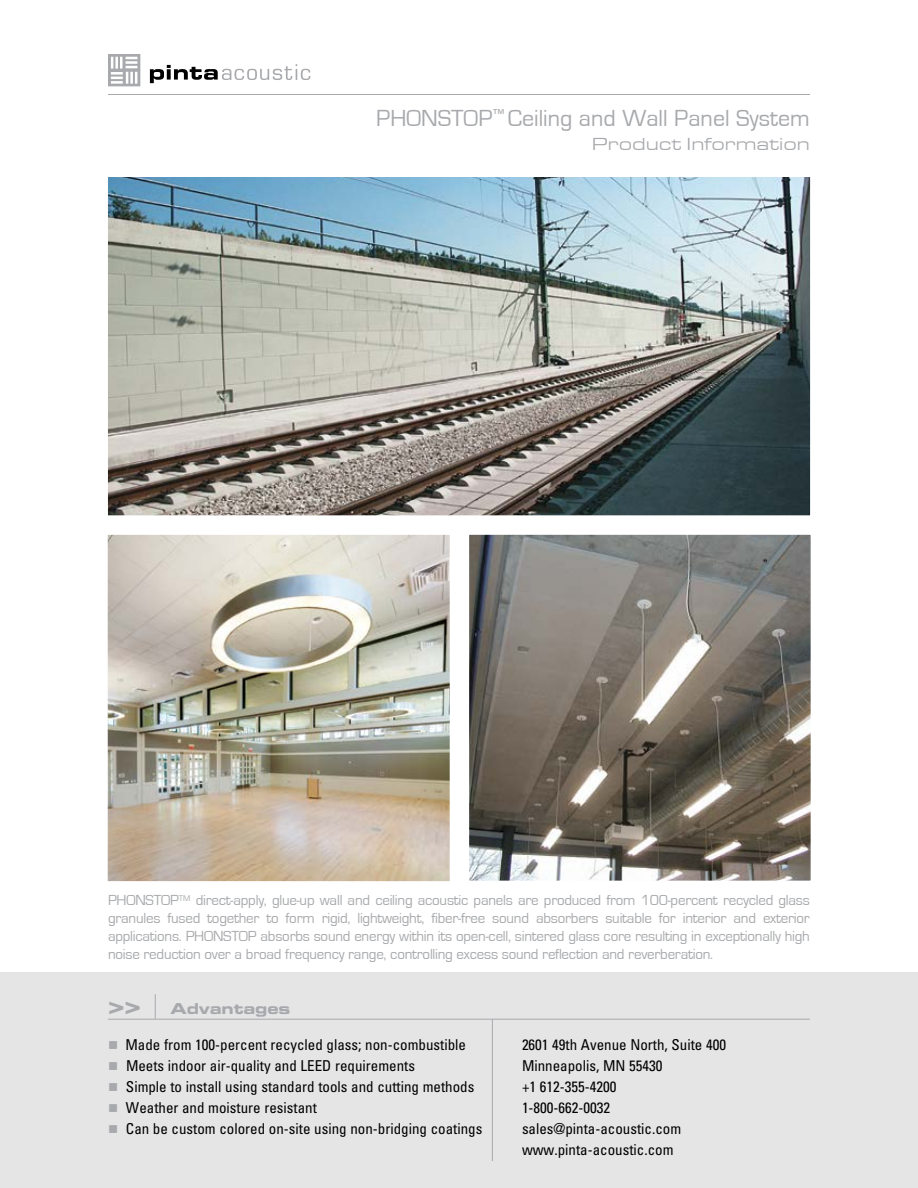
<style>
.page{position:relative;width:918px;height:1188px;background:#fff}
.page>*{position:absolute;margin:0;border:0;box-sizing:border-box;transform-origin:0 0}
.t1{font:24px "Eurostile";color:#a7a9ac}
.t2{font:24px "Eurostile LT Std Bold Ex 2";color:#a7a9ac;scale:1.15 1}
.t3{font:18px "Eurostar Regular Extended";color:#a7a9ac}
.t4{font:15px/18px "Eurostile";letter-spacing:-.015em;color:#a7a9ac;text-align:justify}
.t5{font:condensed 15px/21px "Univers";color:#000}
.t6{font:15px "Eurostile LT Std Bold Ex 2";color:#a7a9ac}
.s1{color:#a7a9ac}
</style>
<div class="page">
<img style="left:109px;top:178px;width:700px;height:336px">
<div style="left:0;top:972px;width:918px;height:216px;background:#e5e5e6"></div>
<svg style="left:108px;top:54px;width:32px;height:32px"></svg>
<svg style="left:150px;top:64px;width:160px;height:19px"></svg>
<hr style="left:108px;top:94px;width:702px;height:1px;background:#a7a9ac">
<hr style="left:108px;top:1019px;width:702px;height:1px;background:#a7a9ac">
<svg style="left:155px;top:994px;width:1px;height:25px"></svg>
<hr style="left:492px;top:1019px;width:1px;height:142px;background:#a7a9ac">
<img style="left:470px;top:536px;width:340px;height:344px">
<img style="left:108px;top:536px;width:341px;height:344px">
<h1 class="t1" style="left:376px;top:105px;width:435px">PHONSTOP<sup>™</sup> Ceiling and Wall Panel System</h1>
<p class="t3" style="left:592px;top:133px;width:220px">Product Information</p>
<p class="t4" style="left:108px;top:891px;width:703px">PHONSTOP<sup>TM</sup> direct-apply, glue-up wall and ceiling acoustic panels are produced from 100-percent recycled glass granules fused together to form rigid, lightweight, fiber-free sound absorbers suitable for interior and exterior applications. PHONSTOP absorbs sound energy within its open-cell, sintered glass core resulting in exceptionally high noise reduction over a broad frequency range, controlling excess sound reflection and reverberation.</p>
<h1 class="t2" style="left:108px;top:988px;width:30px">&gt;&gt;</h1>
<p class="t6" style="left:170px;top:998px;width:122px">Advantages</p>
<p class="t5" style="left:108px;top:1034px;width:360px"><span class="s1">■</span> Made from 100-percent recycled glass; non-combustible</p>
<p class="t5" style="left:108px;top:1055px;width:309px"><span class="s1">■</span> Meets indoor air-quality and LEED requirements</p>
<p class="t5" style="left:108px;top:1076px;width:368px"><span class="s1">■</span> Simple to install using standard tools and cutting methods</p>
<p class="t5" style="left:108px;top:1097px;width:210px"><span class="s1">■</span> Weather and moisture resistant</p>
<p class="t5" style="left:108px;top:1118px;width:376px"><span class="s1">■</span> Can be custom colored on-site using non-bridging coatings</p>
<p class="t5" style="left:522px;top:1034px;width:206px">2601 49th Avenue North, Suite 400<br>Minneapolis, MN 55430<br>+1 612-355-4200<br>1-800-662-0032 sales@pinta-acoustic.com www.pinta-acoustic.com</p>
</div>
